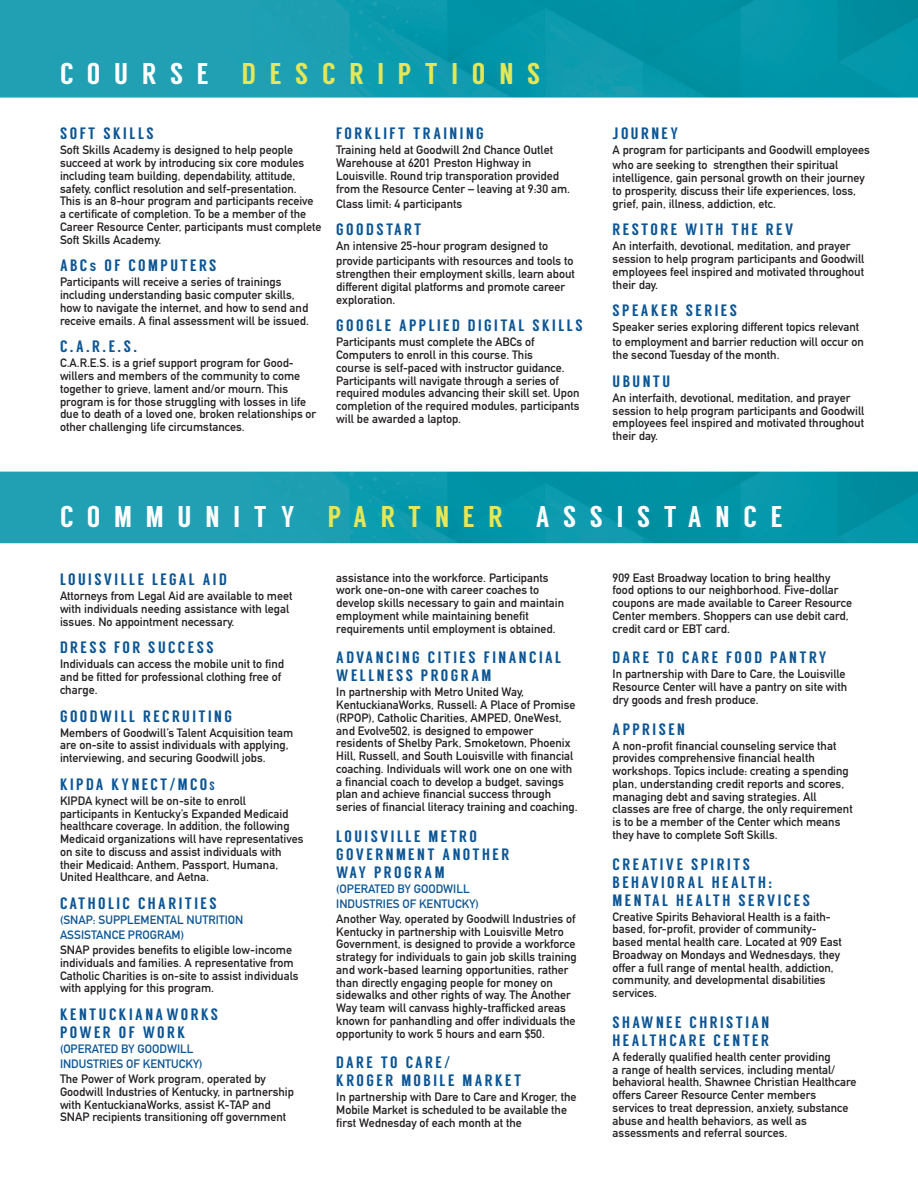
<style>
.page{position:relative;width:918px;height:1188px;background:#fff}
.page>*{position:absolute;margin:0;border:0;box-sizing:border-box;transform-origin:0 0}
.t1{font:30px "Langdon";letter-spacing:.46em;color:#fff}
.t2{font:30px "Langdon";letter-spacing:.46em;color:#e6e756}
.t3{font:16.5px/18px "Langdon";letter-spacing:.15em;color:#0b5595}
.t4{font:12px/12.8px "DIN Mittelschrift";color:#231f20}
.t5{font:12px/12.8px "DIN Mittelschrift Std";color:#231f20}
.t6{font:12px "DIN Mittelschrift";color:#0b5595}
.s1{color:#fff}
.s2{font-family:"DIN Engschrift Alternate"}
.s3{color:#e6e756}
.s4{font-family:"Bebas"}
.s5{font-size:12px}
.s6{font-family:"DIN Mittelschrift"}
</style>
<div class="page">
<img style="left:0;top:0;width:918px;height:544px">
<p class="t2" style="left:60px;top:56px;width:482px"><span class="s1">COURSE</span> DESCRIPTIONS</p>
<p class="t3" style="left:60px;top:125px;width:95px">SOFT SKILLS</p>
<p class="t4" style="left:60px;top:144px;width:263px">Soft Skills Academy is designed to help people succeed at work by introducing six core modules including team building, dependability, attitude, safety, conflict resolution and self-presentation.<br>This is an 8-hour program and participants receive a certificate of completion. To be a member of the Career Resource Center, participants must complete Soft Skills Academy.</p>
<p class="t3" style="left:60px;top:257px;width:158px">ABC<span class="s2">s</span> OF COMPUTERS</p>
<p class="t4" style="left:60px;top:276px;width:250px">Participants will receive a series of trainings including understanding basic computer skills, how to navigate the internet, and how to send and receive emails. A final assessment will be issued.</p>
<p class="t3" style="left:60px;top:338px;width:79px">C.A.R.E.S.</p>
<p class="t5" style="left:60px;top:357px;width:258px">C.A.R.E.S. is a grief support program for Good&shy;willers and members of the community to come together to grieve, lament and/or mourn. This program is for those struggling with losses in life due to death of a loved one, broken relationships or other challenging life circumstances.</p>
<p class="t3" style="left:336px;top:125px;width:149px">FORKLIFT TRAINING</p>
<p class="t4" style="left:336px;top:144px;width:235px">Training held at Goodwill 2nd Chance Outlet Warehouse at 6201 Preston Highway in Louisville. Round trip transporation provided from the Resource Center – leaving at 9:30 am.</p>
<p class="t4" style="left:336px;top:197px;width:128px">Class limit: 4 participants</p>
<p class="t3" style="left:336px;top:221px;width:87px">GOODSTART</p>
<p class="t4" style="left:336px;top:239px;width:239px;line-height:15px">An intensive 25-hour program designed to provide participants with resources and tools to</p>
<p class="t4" style="left:336px;top:268px;width:240px">strengthen their employment skills, learn about different digital platforms and promote career exploration.</p>
<p class="t3" style="left:336px;top:317px;width:248px">GOOGLE APPLIED DIGITAL SKILLS</p>
<p class="t4" style="left:336px;top:336px;width:245px">Participants must complete the ABCs of Computers to enroll in this course. This<br>course is self-paced with instructor guidance.<br>Participants will navigate through a series of required modules advancing their skill set. Upon completion of the required modules, participants will be awarded a laptop.</p>
<p class="t3" style="left:613px;top:125px;width:67px">JOURNEY</p>
<p class="t4" style="left:613px;top:143px;width:259px;line-height:15px">A program for participants and Goodwill employees who are seeking to strengthen their spiritual</p>
<p class="t4" style="left:613px;top:172px;width:254px">intelligence, gain personal growth on their journey to prosperity, discuss their life experiences, loss, grief, pain, illness, addiction, etc.</p>
<p class="t3" style="left:613px;top:221px;width:182px">RESTORE WITH THE REV</p>
<p class="t4" style="left:613px;top:240px;width:253px">An interfaith, devotional, meditation, and prayer session to help program participants and Goodwill employees feel inspired and motivated throughout their day.</p>
<p class="t3" style="left:613px;top:302px;width:126px">SPEAKER SERIES</p>
<p class="t4" style="left:613px;top:320px;width:253px;line-height:15px">Speaker series exploring different topics relevant to employment and barrier reduction will occur on</p>
<p class="t4" style="left:613px;top:349px;width:168px">the second Tuesday of the month.</p>
<p class="t3" style="left:613px;top:372px;width:59px">UBUNTU</p>
<p class="t4" style="left:613px;top:391px;width:253px">An interfaith, devotional, meditation, and prayer session to help program participants and Goodwill employees feel inspired and motivated throughout their day.</p>
<p class="t1" style="left:60px;top:499px;width:724px">COMMUNITY <span class="s3">PARTNER</span> ASSISTANCE</p>
<p class="t3" style="left:60px;top:570px;width:168px">LOUISVILLE LEGAL AID</p>
<p class="t4" style="left:60px;top:590px;width:234px">Attorneys from Legal Aid are available to meet with individuals needing assistance with legal issues. No appointment necessary.</p>
<p class="t3" style="left:60px;top:639px;width:155px">DRESS FOR SUCCESS</p>
<p class="t4" style="left:60px;top:658px;width:226px">Individuals can access the mobile unit to find and be fitted for professional clothing free of charge.</p>
<p class="t3" style="left:60px;top:707px;width:174px">GOODWILL RECRUITING</p>
<p class="t4" style="left:60px;top:726px;width:235px">Members of Goodwill’s Talent Acquisition team are on-site to assist individuals with applying, interviewing, and securing Goodwill jobs.</p>
<p class="t3" style="left:60px;top:775px;width:156px">KIPDA KYNECT<span class="s4">/</span>MCO<span class="s5">S</span></p>
<p class="t4" style="left:60px;top:794px;width:245px">KIPDA kynect will be on-site to enroll participants in Kentucky’s Expanded Medicaid healthcare coverage. In addition, the following Medicaid organizations will have representatives on site to discuss and assist individuals with their Medicaid: Anthem, Passport, Humana, United Healthcare, and Aetna.</p>
<p class="t3" style="left:60px;top:894px;width:158px">CATHOLIC CHARITIES</p>
<p class="t6" style="left:60px;top:913px;width:185px">(SNAP: SUPPLEMENTAL NUTRITION</p>
<p class="t6" style="left:60px;top:928px;width:126px">ASSISTANCE PROGRAM)</p>
<p class="t4" style="left:60px;top:944px;width:240px">SNAP provides benefits to eligible low-income individuals and families. A representative from Catholic Charities is on-site to assist individuals with applying for this program.</p>
<p class="t3" style="left:60px;top:1005px;width:160px">KENTUCKIANAWORKS</p>
<p class="t3" style="left:60px;top:1023px;width:127px">POWER OF WORK</p>
<p class="t6" style="left:60px;top:1042px;width:135px">(OPERATED BY GOODWILL</p>
<p class="t6" style="left:60px;top:1057px;width:144px">INDUSTRIES OF KENTUCKY)</p>
<p class="t4" style="left:60px;top:1073px;width:236px">The Power of Work program, operated by Goodwill Industries of Kentucky, in partnership with KentuckianaWorks, assist K-TAP and SNAP recipients transitioning off government</p>
<p class="t4" style="left:336px;top:571px;width:229px">assistance into the workforce. Participants work one-on-one with career coaches to develop skills necessary to gain and maintain employment while maintaining benefit requirements until employment is obtained.</p>
<p class="t3" style="left:336px;top:649px;width:226px">ADVANCING CITIES FINANCIAL<br>WELLNESS PROGRAM</p>
<p class="t4" style="left:336px;top:686px;width:243px">In partnership with Metro United Way, KentuckianaWorks, Russell: A Place of Promise (RPOP), Catholic Charities, AMPED, OneWest, and Evolve502, is designed to empower residents of Shelby Park, Smoketown, Phoenix Hill, Russell, and South Louisville with financial coaching. Individuals will work one on one with a financial coach to develop a budget, savings plan and achieve financial success through series of financial literacy training and coaching.</p>
<p class="t3" style="left:336px;top:827px;width:174px">LOUISVILLE METRO<br>GOVERNMENT ANOTHER</p>
<p class="t3" style="left:336px;top:863px;width:110px">WAY PROGRAM</p>
<p class="t6" style="left:336px;top:882px;width:135px">(OPERATED BY GOODWILL</p>
<p class="t6" style="left:336px;top:897px;width:144px">INDUSTRIES OF KENTUCKY)</p>
<p class="t4" style="left:336px;top:912px;width:242px">Another Way, operated by Goodwill Industries of Kentucky in partnership with Louisville Metro Government, is designed to provide a workforce strategy for individuals to gain job skills training and work-based learning opportunities, rather than directly engaging people for money on sidewalks and other rights of way. The Another Way team will canvass highly-trafficked areas known for panhandling and offer individuals the opportunity to work 5 hours and earn $50.</p>
<p class="t3" style="left:336px;top:1054px;width:115px">DARE TO CARE<span class="s6">/</span></p>
<p class="t3" style="left:336px;top:1072px;width:187px">KROGER MOBILE MARKET</p>
<p class="t4" style="left:336px;top:1091px;width:242px">In partnership with Dare to Care and Kroger, the<br>Mobile Market is scheduled to be available the first Wednesday of each month at the</p>
<p class="t4" style="left:613px;top:571px;width:241px">909 East Broadway location to bring healthy food options to our neighborhood. Five-dollar coupons are made available to Career Resource Center members. Shoppers can use debit card, credit card or EBT card.</p>
<p class="t3" style="left:613px;top:649px;width:215px">DARE TO CARE FOOD PANTRY</p>
<p class="t4" style="left:613px;top:668px;width:236px">In partnership with Dare to Care, the Louisville<br>Resource Center will have a pantry on site with dry goods and fresh produce.</p>
<p class="t3" style="left:613px;top:720px;width:74px">APPRISEN</p>
<p class="t4" style="left:613px;top:739px;width:242px">A non-profit financial counseling service that provides comprehensive financial health workshops. Topics include: creating a spending plan, understanding credit reports and scores, managing debt and saving strategies. All classes are free of charge, the only requirement is to be a member of the Center which means they have to complete Soft Skills.</p>
<p class="t3" style="left:613px;top:855px;width:139px">CREATIVE SPIRITS</p>
<p class="t3" style="left:613px;top:873px;width:161px">BEHAVIORAL HEALTH:</p>
<p class="t3" style="left:613px;top:891px;width:199px">MENTAL HEALTH SERVICES</p>
<p class="t4" style="left:613px;top:910px;width:231px">Creative Spirits Behavioral Health is a faith&shy;based, for-profit, provider of community&shy;based mental health care. Located at 909 East Broadway on Mondays and Wednesdays, they offer a full range of mental health, addiction, community, and developmental disabilities services.</p>
<p class="t3" style="left:613px;top:1013px;width:158px">SHAWNEE CHRISTIAN<br>HEALTHCARE CENTER</p>
<p class="t4" style="left:613px;top:1050px;width:245px">A federally qualified health center providing<br>a range of health services, including mental/ behavioral health, Shawnee Christian Healthcare offers Career Resource Center members services to treat depression, anxiety, substance abuse and health behaviors, as well as assessments and referral sources.</p>
</div>
